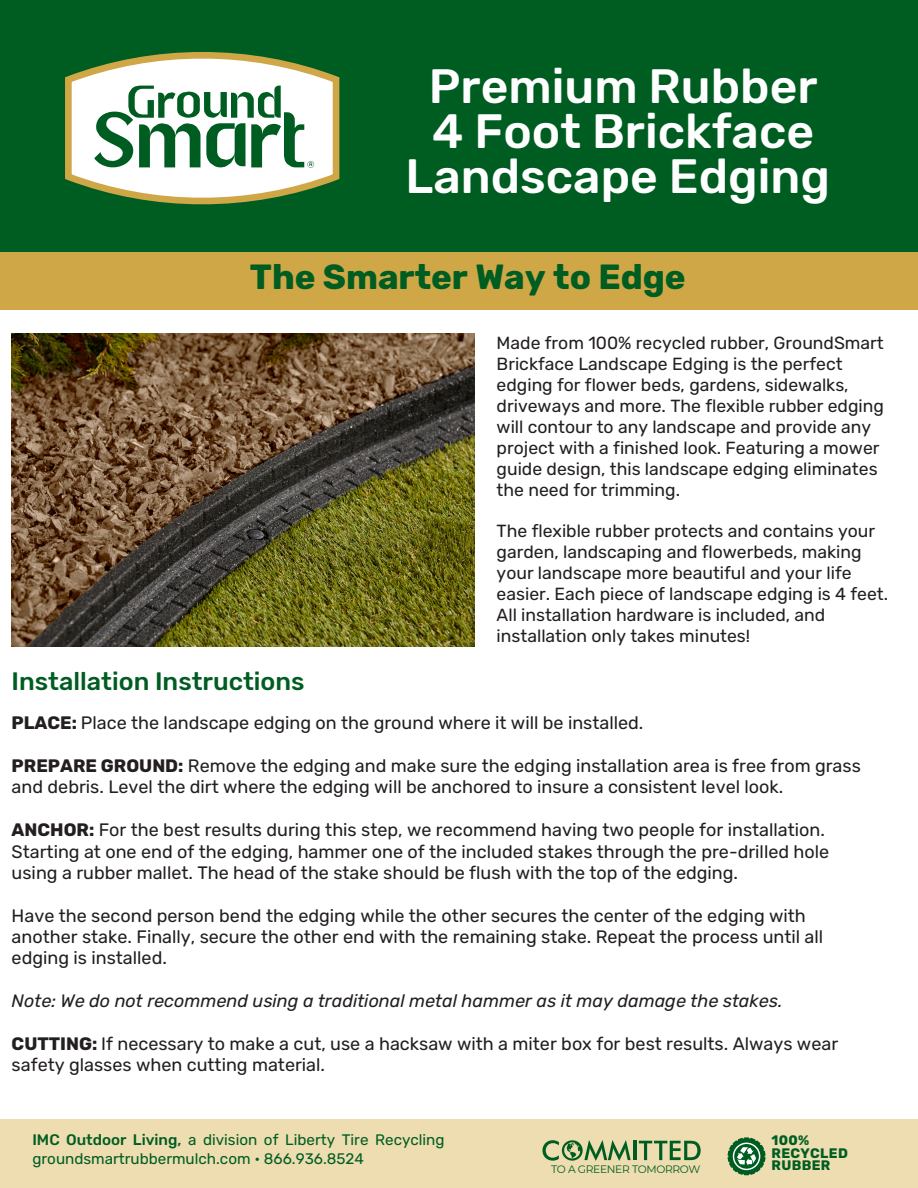
<style>
.page{position:relative;width:918px;height:1188px;background:#fff}
.page>*{position:absolute;margin:0;border:0;box-sizing:border-box;transform-origin:0 0}
.t1{font:500 48px/45px "Rubik";color:#fff;text-align:center}
.t2{font:700 34.8px "Rubik";color:#005d21}
.t3{font:500 25.2px "Rubik";color:#005d21}
.t4{font:18px/21.3px "Rubik";color:#231f20}
.t5{font:italic 18px "Rubik";color:#231f20}
.t6{font:17.55px/20.9px "Rubik";color:#231f20}
.t7{font:15.15px/19.2px "Rubik";color:#005d21}
.t8{font:700 13.8px/12.3px "Rubik";letter-spacing:.025em;color:#005d21}
.t9{font:10.8px "Montserrat";letter-spacing:-.035em;color:#005d21}
.s1{font-weight:700}
.s2{font-weight:500}
</style>
<div class="page">
<div style="left:0;top:0;width:918px;height:272px;background:#005d21"></div>
<div style="left:0;top:252px;width:918px;height:57px;background:#d0a747"></div>
<svg style="left:65px;top:76px;width:275px;height:105px"></svg>
<svg style="left:68px;top:52px;width:268px;height:153px"></svg>
<div style="left:0;top:1119px;width:918px;height:69px;background:#edddb1"></div>
<svg style="left:728px;top:1137px;width:38px;height:38px"></svg>
<hr style="left:633px;top:1141px;width:3px;height:19px;background:#005d21">
<svg style="left:639px;top:1141px;width:62px;height:19px"></svg>
<svg style="left:542px;top:1140px;width:89px;height:21px"></svg>
<img style="left:12px;top:334px;width:462px;height:313px">
<h1 class="t1" style="left:406px;top:64px;width:426px">Premium Rubber<br>4 Foot Brickface<br>Landscape Edging</h1>
<h2 class="t2" style="left:250px;top:257px;width:437px">The Smarter Way to Edge</h2>
<h3 class="t6" style="left:497px;top:333px;width:389px">Made from 100% recycled rubber, GroundSmart Brickface Landscape Edging is the perfect edging for flower beds, gardens, sidewalks, driveways and more. The flexible rubber edging will contour to any landscape and provide any project with a finished look. Featuring a mower guide design, this landscape edging eliminates the need for trimming.</h3>
<h4 class="t6" style="left:497px;top:521px;width:393px">The flexible rubber protects and contains your garden, landscaping and flowerbeds, making your landscape more beautiful and your life easier. Each piece of landscape edging is 4 feet.<br>All installation hardware is included, and installation only takes minutes!</h4>
<h4 class="t3" style="left:12px;top:666px;width:294px">Installation Instructions</h4>
<h4 class="t4" style="left:12px;top:713px;width:633px"><span class="s1">PLACE:</span> Place the landscape edging on the ground where it will be installed.</h4>
<h4 class="t4" style="left:12px;top:755px;width:851px"><span class="s1">PREPARE GROUND:</span> Remove the edging and make sure the edging installation area is free from grass and debris. Level the dirt where the edging will be anchored to insure a consistent level look.</h4>
<h4 class="t4" style="left:12px;top:819px;width:819px"><span class="s1">ANCHOR:</span> For the best results during this step, we recommend having two people for installation.<br>Starting at one end of the edging, hammer one of the included stakes through the pre-drilled hole using a rubber mallet. The head of the stake should be flush with the top of the edging.</h4>
<h4 class="t4" style="left:12px;top:905px;width:813px">Have the second person bend the edging while the other secures the center of the edging with another stake. Finally, secure the other end with the remaining stake. Repeat the process until all edging is installed.</h4>
<p class="t5" style="left:12px;top:990px;width:772px">Note: We do not recommend using a traditional metal hammer as it may damage the stakes.</p>
<h6 class="t4" style="left:12px;top:1033px;width:828px"><span class="s1">CUTTING:</span> If necessary to make a cut, use a hacksaw with a miter box for best results. Always wear safety glasses when cutting material.</h6>
<h4 class="t7" style="left:32px;top:1130px;width:414px"><span class="s2">IMC Outdoor Living,</span> a division of Liberty Tire Recycling groundsmartrubbermulch.com • 866.936.8524</h4>
<p class="t8" style="left:772px;top:1134px;width:78px">100%<br>RECYCLED</p>
<h4 class="t9" style="left:551px;top:1162px;width:151px">TO A GREENER TOMORROW</h4>
<p class="t8" style="left:772px;top:1159px;width:60px">RUBBER</p>
</div>
